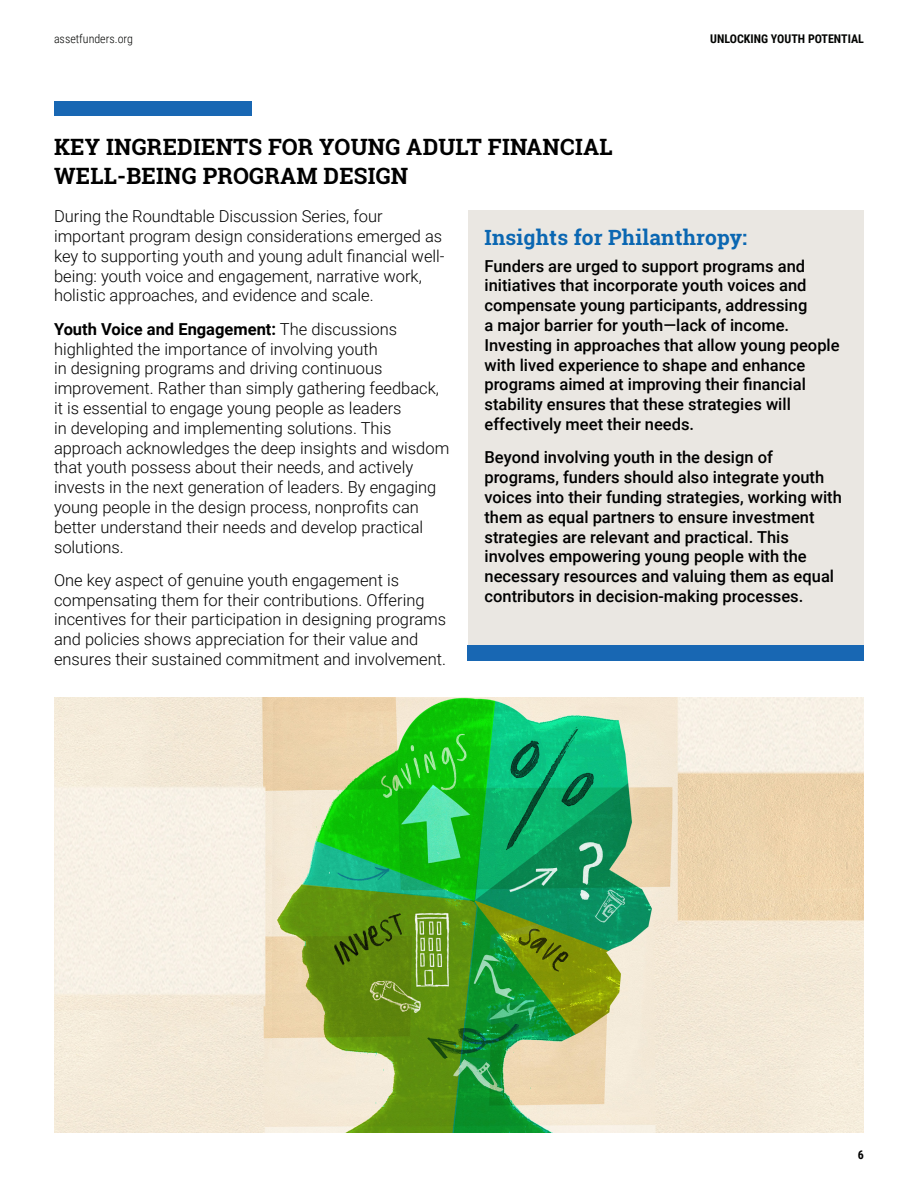
<style>
.page{position:relative;width:918px;height:1188px;background:#fff}
.page>*{position:absolute;margin:0;border:0;box-sizing:border-box;transform-origin:0 0}
.Subheading{font:700 22.5px/28.8px "Roboto Slab";letter-spacing:.01em;color:#000}
.Subheading-2{font:700 21px "Roboto Slab";letter-spacing:.01em;color:#0b67b2}
.Paragraph{font:300 16.5px/19.8px "Roboto";color:#000}
.Paragraph-2{font:500 16.5px/19.8px "Roboto";color:#000}
.t1{font:700 12px "Roboto Condensed";color:#040503}
.t2{font:300 12px "Roboto Condensed";color:#040503}
.t3{font:700 12px "Roboto Condensed";color:#000}
.s1{font-weight:700}
</style>
<div class="page">
<div style="left:468px;top:210px;width:396px;height:435px;background:#eae7e2"></div>
<div style="left:55px;top:101px;width:197px;height:15px;background:#1867b3"></div>
<div style="left:468px;top:645px;width:396px;height:15px;background:#1867b3"></div>
<img style="left:55px;top:698px;width:809px;height:434px">
<p class="t2" style="left:54px;top:31px;width:81px">assetfunders.org</p>
<p class="t1" style="left:710px;top:31px;width:155px">UNLOCKING YOUTH POTENTIAL</p>
<p class="Subheading" style="left:54px;top:132px;width:560px">KEY INGREDIENTS FOR YOUNG ADULT FINANCIAL<br>WELL-BEING PROGRAM DESIGN</p>
<p class="Paragraph" style="left:54px;top:206px;width:392px">During the Roundtable Discussion Series, four important program design considerations emerged as key to supporting youth and young adult financial well&shy;being: youth voice and engagement, narrative work, holistic approaches, and evidence and scale.</p>
<p class="Paragraph" style="left:54px;top:318px;width:397px"><span class="s1">Youth Voice and Engagement:</span> The discussions highlighted the importance of involving youth<br>in designing programs and driving continuous improvement. Rather than simply gathering feedback, it is essential to engage young people as leaders<br>in developing and implementing solutions. This approach acknowledges the deep insights and wisdom that youth possess about their needs, and actively invests in the next generation of leaders. By engaging young people in the design process, nonprofits can better understand their needs and develop practical solutions.</p>
<p class="Paragraph" style="left:54px;top:569px;width:394px">One key aspect of genuine youth engagement is compensating them for their contributions. Offering incentives for their participation in designing programs and policies shows appreciation for their value and ensures their sustained commitment and involvement.</p>
<p class="Subheading-2" style="left:484px;top:223px;width:264px">Insights for Philanthropy:</p>
<p class="Paragraph-2" style="left:484px;top:255px;width:357px">Funders are urged to support programs and initiatives that incorporate youth voices and compensate young participants, addressing<br>a major barrier for youth—lack of income.<br>Investing in approaches that allow young people with lived experience to shape and enhance programs aimed at improving their financial stability ensures that these strategies will effectively meet their needs.</p>
<p class="Paragraph-2" style="left:484px;top:447px;width:359px">Beyond involving youth in the design of programs, funders should also integrate youth voices into their funding strategies, working with them as equal partners to ensure investment strategies are relevant and practical. This involves empowering young people with the necessary resources and valuing them as equal contributors in decision-making processes.</p>
<p class="t3" style="left:858px;top:1146px;width:8px">6</p>
</div>
